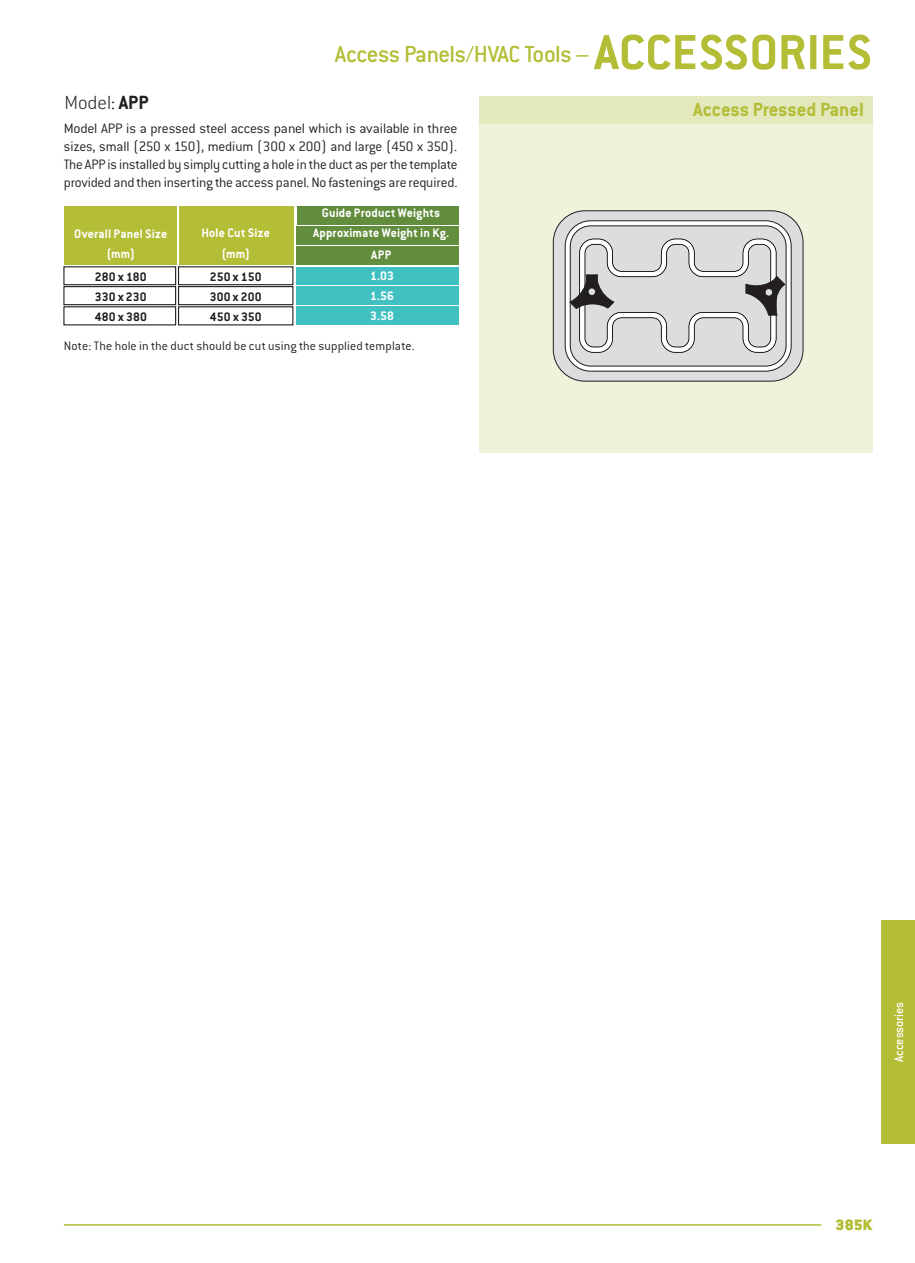
<style>
.page{position:relative;width:915px;height:1263px;background:#fff}
.page>*{position:absolute;margin:0;border:0;box-sizing:border-box;transform-origin:0 0}
.t1{font:25.5px "Conduit ITC Medium";letter-spacing:-.02em;color:#b3bd35}
.t2{font:700 21px "Conduit ITC";color:#b3bd35}
.t3{font:300 21px "Conduit ITC Extra";color:#231f20}
.t4{font:16.5px "Conduit ITC Black";color:#b3bd35}
.t5{font:15px/18px "Conduit ITC Light";letter-spacing:-.015em;color:#231f20;text-align:justify}
.t6{font:700 13.5px/20px "Conduit ITC";letter-spacing:.015em;color:#fff;text-align:justify}
.t7{font:13.5px "Conduit ITC Light";letter-spacing:.01em;color:#231f20}
.t8{font:700 13.5px/20px "Conduit ITC";letter-spacing:.01em;color:#231f20;text-align:justify}
.t9{font:13.5px "Conduit ITC Medium";letter-spacing:-.01em;color:#fff}
.s1{font-family:"Conduit ITC";font-weight:700;font-size:54px}
.s2{font-family:"Conduit ITC";font-weight:700}
</style>
<div class="page">
<div style="left:881px;top:919px;width:33px;height:224px;background:#b3bd35"></div>
<hr style="left:64px;top:1224px;width:757px;height:2px;background:#b3bd35">
<div style="left:478px;top:124px;width:394px;height:329px;background:#f0f2dc"></div>
<div style="left:478px;top:96px;width:394px;height:28px;background:#e4e8bd"></div>
<div style="left:553px;top:211px;width:249px;height:170px;background:#dcdddf;border-radius:32px"></div>
<div style="left:552px;top:210px;width:251px;height:172px;border:1px solid #231f20;border-radius:32px"></div>
<div style="left:564px;top:220px;width:227px;height:152px;border:6px solid #231f20;border-radius:23px"></div>
<div style="left:565px;top:221px;width:225px;height:150px;border:4px solid #fff;border-radius:23px"></div>
<svg style="left:568px;top:236px;width:218px;height:146px"></svg>
<div style="left:588px;top:288px;width:7px;height:7px;background:#dcdddf;border-radius:50%"></div>
<div style="left:587px;top:287px;width:9px;height:9px;border:1px solid #231f20;border-radius:50%"></div>
<div style="left:297px;top:307px;width:161px;height:18px;background:#41c0c2"></div>
<div style="left:63px;top:306px;width:113px;height:19px;border:1px solid #231f20"></div>
<div style="left:297px;top:226px;width:161px;height:19px;background:#628d3c"></div>
<div style="left:297px;top:287px;width:161px;height:18px;background:#41c0c2"></div>
<div style="left:297px;top:247px;width:161px;height:18px;background:#628d3c"></div>
<div style="left:297px;top:267px;width:161px;height:18px;background:#41c0c2"></div>
<div style="left:63px;top:286px;width:113px;height:19px;border:1px solid #231f20"></div>
<div style="left:63px;top:266px;width:113px;height:19px;border:1px solid #231f20"></div>
<div style="left:64px;top:206px;width:112px;height:59px;background:#b3bd35"></div>
<div style="left:297px;top:206px;width:161px;height:18px;background:#628d3c"></div>
<div style="left:178px;top:306px;width:115px;height:19px;border:1px solid #231f20"></div>
<div style="left:178px;top:286px;width:115px;height:19px;border:1px solid #231f20"></div>
<div style="left:178px;top:266px;width:115px;height:19px;border:1px solid #231f20"></div>
<div style="left:179px;top:206px;width:114px;height:59px;background:#b3bd35"></div>
<h1 class="t1" style="left:335px;top:38px;width:538px">Access Panels/HVAC Tools – <span class="s1">ACCESSORIES</span></h1>
<h2 class="t3" style="left:64px;top:90px;width:85px">Model: <span class="s2">APP</span></h2>
<p class="t5" style="left:64px;top:119px;width:395px">Model APP is a pressed steel access panel which is available in three sizes, small (250 x 150), medium (300 x 200) and large (450 x 350).<br>The APP is installed by simply cutting a hole in the duct as per the template provided and then inserting the access panel. No fastenings are required.</p>
<p class="t6" style="left:322px;top:202px;width:120px">Guide Product Weights</p>
<p class="t6" style="left:371px;top:244px;width:21px">APP</p>
<p class="t6" style="left:74px;top:223px;width:95px">Overall Panel Size</p>
<p class="t6" style="left:313px;top:223px;width:138px">Approximate Weight in Kg.</p>
<p class="t6" style="left:106px;top:243px;width:30px">(mm)</p>
<p class="t8" style="left:95px;top:266px;width:54px">280 x 180<br>330 x 230<br>480 x 380</p>
<p class="t6" style="left:201px;top:223px;width:70px;text-align:center">Hole Cut Size (mm)</p>
<p class="t8" style="left:210px;top:266px;width:53px">250 x 150<br>300 x 200<br>450 x 350</p>
<p class="t6" style="left:370px;top:265px;width:26px">1.03<br>1.56<br>3.58</p>
<p class="t7" style="left:64px;top:338px;width:352px">Note: The hole in the duct should be cut using the supplied template.</p>
<h2 class="t2" style="left:693px;top:96px;width:172px">Access Pressed Panel</h2>
<p class="t9" style="left:890px;top:1062px;width:61px;rotate:-90deg">Accessories</p>
<p class="t4" style="left:835px;top:1214px;width:38px">385K</p>
</div>
